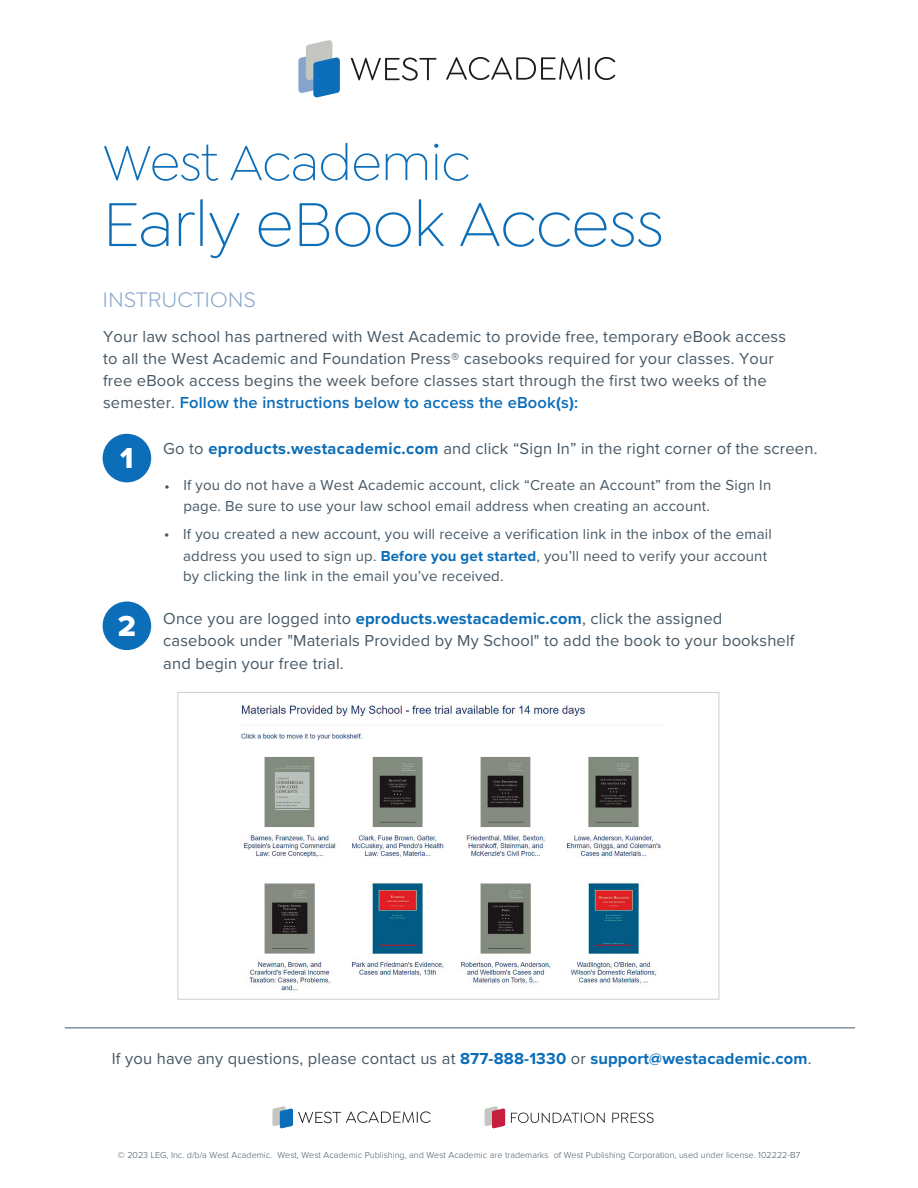
<style>
.page{position:relative;width:918px;height:1188px;background:#fff}
.page>*{position:absolute;margin:0;border:0;box-sizing:border-box;transform-origin:0 0}
.t1{font:300 66px "Goldplay";letter-spacing:-.01em;color:#0c6eb8}
.t2{font:300 52.5px "Goldplay";letter-spacing:-.01em;color:#0c6eb8}
.t3{font:30px "Proxima Nova Extrabld";color:#fff}
.t4{font:22.5px "Goldplay";color:#8aa6cc}
.t5{font:16.5px/22.2px "Proxima Nova";letter-spacing:.01em;color:#475865}
.t6{font:15px/21.9px "Proxima Nova";letter-spacing:.01em;color:#475865}
.t7{font:300 9px "Proxima Nova";color:#475865}
.s1{font-weight:600;color:#0c6eb8}
.s2{font-weight:700;color:#0c6eb8}
.s3{font-weight:300;font-size:16.5px}
</style>
<div class="page">
<div style="left:103px;top:601px;width:48px;height:49px;background:#0c6eb8;border-radius:50%"></div>
<div style="left:103px;top:434px;width:48px;height:48px;background:#0c6eb8;border-radius:50%"></div>
<img style="left:240px;top:704px;width:421px;height:287px">
<div style="left:178px;top:692px;width:541px;height:308px;border:1px solid #c8ced4"></div>
<svg style="left:298px;top:40px;width:42px;height:58px"></svg>
<svg style="left:351px;top:58px;width:85px;height:23px"></svg>
<svg style="left:446px;top:57px;width:136px;height:23px"></svg>
<hr style="left:588px;top:57px;width:2px;height:23px;background:#1c1d1d">
<svg style="left:595px;top:57px;width:20px;height:23px"></svg>
<hr style="left:65px;top:1028px;width:790px;height:1px;background:#475865">
<svg style="left:272px;top:1106px;width:159px;height:23px"></svg>
<svg style="left:485px;top:1106px;width:20px;height:23px"></svg>
<svg style="left:511px;top:1113px;width:94px;height:10px"></svg>
<svg style="left:612px;top:1113px;width:42px;height:10px"></svg>
<h2 class="t2" style="left:103px;top:134px;width:369px">West Academic</h2>
<h1 class="t1" style="left:103px;top:188px;width:563px">Early eBook Access</h1>
<h3 class="t4" style="left:103px;top:287px;width:155px">INSTRUCTIONS</h3>
<p class="t5" style="left:103px;top:324px;width:684px">Your law school has partnered with West Academic to provide free, temporary eBook access to all the West Academic and Foundation Press® casebooks required for your classes. Your free eBook access begins the week before classes start through the first two weeks of the semester. <span class="s1">Follow the instructions below to access the eBook</span><span class="s2">(</span><span class="s1">s</span><span class="s2">)</span><span class="s1">:</span></p>
<p class="t5" style="left:163px;top:437px;width:656px">Go to <span class="s2">eproducts.westacademic.com</span> and click “Sign In” in the right corner of the screen.</p>
<h3 class="t3" style="left:120px;top:436px;width:15px">1</h3>
<h3 class="t3" style="left:118px;top:604px;width:20px">2</h3>
<p class="t6" style="left:183px;top:474px;width:589px;line-height:20.4px;text-indent:-19px"><span class="s3">•</span> If you do not have a West Academic account, click “Create an Account” from the Sign In page. Be sure to use your law school email address when creating an account.</p>
<p class="t6" style="left:183px;top:522px;width:590px;text-indent:-19px"><span class="s3">•</span> If you created a new account, you will receive a verification link in the inbox of the email address you used to sign up. <span class="s2">Before you get started</span>, you’ll need to verify your account</p>
<p class="t6" style="left:183px;top:564px;width:322px">by clicking the link in the email you’ve received.</p>
<p class="t5" style="left:163px;top:607px;width:633px">Once you are logged into <span class="s2">eproducts.westacademic.com</span>, click the assigned casebook under "Materials Provided by My School" to add the book to your bookshelf and begin your free trial.</p>
<p class="t5" style="left:112px;top:1047px;width:701px">If you have any questions, please contact us at <span class="s2">877-888-1330</span> or <span class="s2">support@westacademic.com</span>.</p>
<p class="t7" style="left:118px;top:1150px;width:684px">© 2023 LEG, Inc. d/b/a West Academic. West, West Academic Publishing, and West Academic are trademarks of West Publishing Corporation, used under license. 102222-B7</p>
</div>
